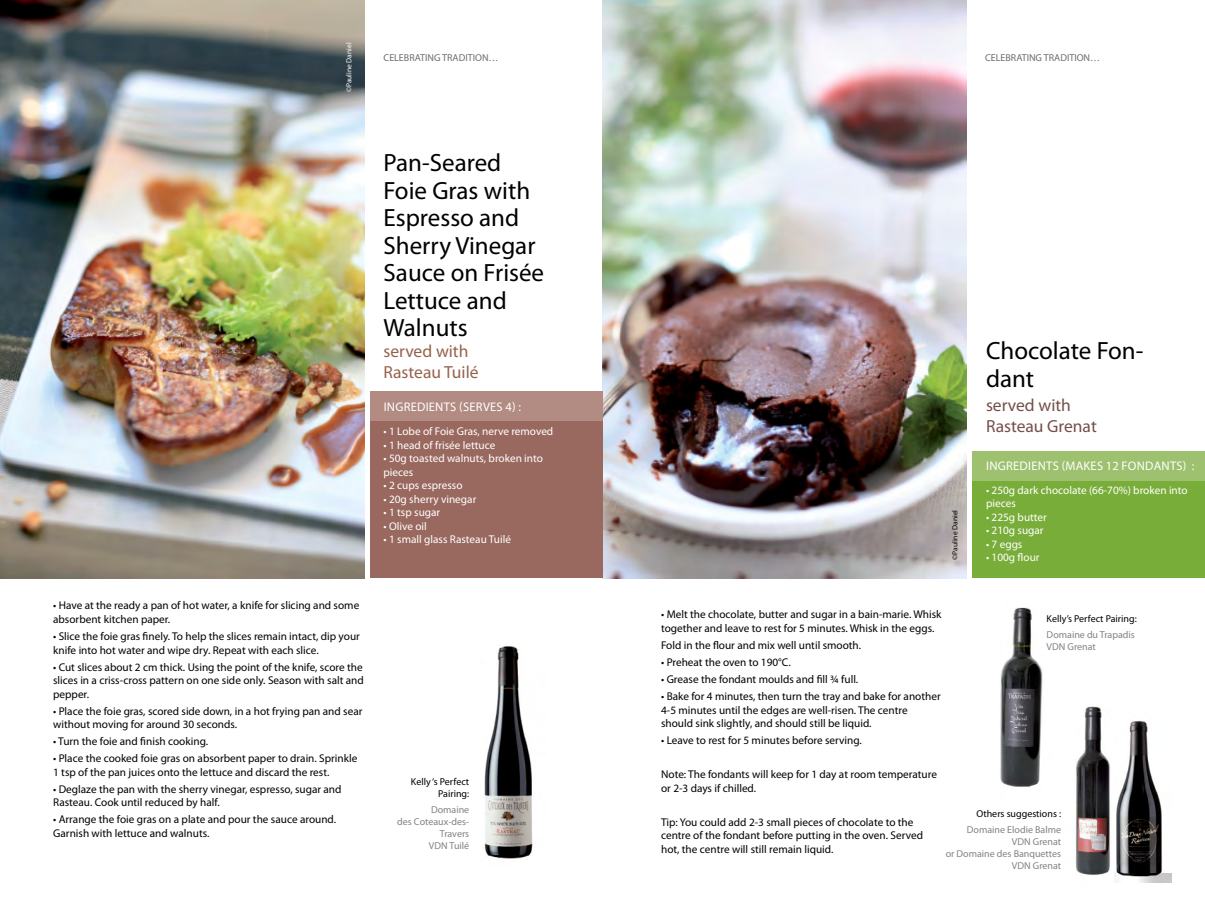
<style>
.page{position:relative;width:1205px;height:922px;background:#fff}
.page>*{position:absolute;margin:0;border:0;box-sizing:border-box;transform-origin:0 0}
.t1{font:25px/27.5px "Myriad Pro";color:#000}
.t2{font:17.5px/21px "Myriad Pro";color:#744f49}
.t3{font:17.5px/21px "Myriad Pro";color:#96624a}
.t4{font:12.5px "Myriad Pro";letter-spacing:.02em;color:#fff}
.t5{font:11.25px/13.5px "Myriad Pro";color:#000}
.t6{font:11.25px/13.5px "Myriad Pro";color:#fff}
.t7{font:10px/12px "Myriad Pro";color:#808285;text-align:right}
.t8{font:10px/12px "Myriad Pro";color:#000;text-align:right}
.t9{font:10px "Myriad Pro";color:#6d6e71}
.t10{font:7.5px "Myriad Pro";color:#000}
.t11{font:7.5px "Myriad Pro";color:#fff}
</style>
<div class="page">
<img style="left:602px;top:0;width:364px;height:578px">
<div style="left:972px;top:460px;width:233px;height:118px;background:#79ad39"></div>
<div style="left:972px;top:451px;width:233px;height:29px;background:#9dc16e"></div>
<img style="left:1000px;top:607px;width:43px;height:180px">
<img style="left:1075px;top:706px;width:35px;height:169px">
<img style="left:1114px;top:721px;width:57px;height:161px">
<img style="left:0;top:0;width:364px;height:578px">
<div style="left:370px;top:391px;width:232px;height:186px;background:#99685f"></div>
<div style="left:370px;top:391px;width:232px;height:30px;background:#b28b82"></div>
<img style="left:484px;top:646px;width:49px;height:213px">
<p class="t11" style="left:344px;top:92px;width:51px;rotate:-90deg">©Pauline Daniel</p>
<p class="t9" style="left:383px;top:51px;width:117px">CELEBRATING TRADITION…</p>
<h1 class="t1" style="left:383px;top:149px;width:162px">Pan-Seared<br>Foie Gras with<br>Espresso and<br>Sherry Vinegar<br>Sauce on Frisée<br>Lettuce and<br>Walnuts</h1>
<h2 class="t3" style="left:383px;top:340px;width:97px">served with<br>Rasteau Tuilé</h2>
<p class="t4" style="left:384px;top:399px;width:139px">INGREDIENTS (SERVES 4) :</p>
<p class="t6" style="left:383px;top:424px;width:171px">• 1 Lobe of Foie Gras, nerve removed</p>
<p class="t6" style="left:383px;top:438px;width:113px">• 1 head of frisée lettuce</p>
<p class="t6" style="left:383px;top:451px;width:161px">• 50g toasted walnuts, broken into pieces</p>
<p class="t6" style="left:383px;top:478px;width:80px">• 2 cups espresso</p>
<p class="t6" style="left:383px;top:492px;width:94px">• 20g sherry vinegar</p>
<p class="t6" style="left:383px;top:505px;width:58px">• 1 tsp sugar</p>
<p class="t6" style="left:383px;top:519px;width:45px">• Olive oil</p>
<p class="t6" style="left:383px;top:532px;width:129px">• 1 small glass Rasteau Tuilé</p>
<p class="t5" style="left:53px;top:598px;width:308px">• Have at the ready a pan of hot water, a knife for slicing and some absorbent kitchen paper.</p>
<p class="t5" style="left:53px;top:629px;width:308px">• Slice the foie gras finely. To help the slices remain intact, dip your knife into hot water and wipe dry. Repeat with each slice.</p>
<p class="t5" style="left:53px;top:659px;width:312px;text-align:justify">• Cut slices about 2 cm thick. Using the point of the knife, score the slices in a criss-cross pattern on one side only. Season with salt and pepper.</p>
<p class="t5" style="left:53px;top:703px;width:311px">• Place the foie gras, scored side down, in a hot frying pan and sear without moving for around 30 seconds.</p>
<p class="t5" style="left:53px;top:734px;width:157px">• Turn the foie and finish cooking.</p>
<p class="t5" style="left:53px;top:751px;width:306px">• Place the cooked foie gras on absorbent paper to drain. Sprinkle<br>1 tsp of the pan juices onto the lettuce and discard the rest.</p>
<p class="t5" style="left:53px;top:782px;width:290px">• Deglaze the pan with the sherry vinegar, espresso, sugar and<br>Rasteau. Cook until reduced by half.</p>
<p class="t5" style="left:53px;top:812px;width:284px">• Arrange the foie gras on a plate and pour the sauce around.<br>Garnish with lettuce and walnuts.</p>
<p class="t8" style="left:411px;top:775px;width:60px">Kelly ‘s Perfect<br>Pairing:</p>
<p class="t7" style="left:397px;top:803px;width:74px">Domaine<br>des Coteaux-des-<br>Travers<br>VDN Tuilé</p>
<p class="t9" style="left:985px;top:51px;width:117px">CELEBRATING TRADITION…</p>
<p class="t10" style="left:950px;top:559px;width:51px;rotate:-90deg">©Pauline Daniel</p>
<h1 class="t1" style="left:986px;top:336px;width:159px">Chocolate Fon&shy;dant</h1>
<h2 class="t2" style="left:986px;top:394px;width:112px">served with<br>Rasteau Grenat</h2>
<p class="t4" style="left:986px;top:457px;width:8px">ingredients</p>
<p class="t4" style="left:1062px;top:457px;width:13px">(makes</p>
<p class="t4" style="left:1106px;top:457px;width:25px">12 fondants</p>
<p class="t4" style="left:1183px;top:457px;width:13px">) :</p>
<p class="t6" style="left:986px;top:483px;width:203px">• 250g dark chocolate (66-70%) broken into pieces</p>
<p class="t6" style="left:986px;top:510px;width:62px">• 225g butter</p>
<p class="t6" style="left:986px;top:523px;width:59px">• 210g sugar</p>
<p class="t6" style="left:986px;top:537px;width:38px">• 7 eggs</p>
<p class="t6" style="left:986px;top:550px;width:55px">• 100g flour</p>
<p class="t5" style="left:661px;top:607px;width:282px">• Melt the chocolate, butter and sugar in a bain-marie. Whisk together and leave to rest for 5 minutes. Whisk in the eggs.</p>
<p class="t5" style="left:661px;top:638px;width:202px">Fold in the flour and mix well until smooth.</p>
<p class="t5" style="left:661px;top:655px;width:131px">• Preheat the oven to 190°C.</p>
<p class="t5" style="left:661px;top:672px;width:199px">• Grease the fondant moulds and fill ¾ full.</p>
<p class="t5" style="left:661px;top:689px;width:281px">• Bake for 4 minutes, then turn the tray and bake for another<br>4-5 minutes until the edges are well-risen. The centre should sink slightly, and should still be liquid.</p>
<p class="t5" style="left:661px;top:733px;width:202px">• Leave to rest for 5 minutes before serving.</p>
<p class="t5" style="left:661px;top:767px;width:277px">Note: The fondants will keep for 1 day at room temperature or 2-3 days if chilled.</p>
<p class="t5" style="left:661px;top:815px;width:263px">Tip: You could add 2-3 small pieces of chocolate to the centre of the fondant before putting in the oven. Served hot, the centre will still remain liquid.</p>
<p class="t8" style="left:1046px;top:612px;width:92px">Kelly’s Perfect Pairing:</p>
<p class="t7" style="left:1046px;top:628px;width:90px;text-align:left">Domaine du Trapadis<br>VDN Grenat</p>
<p class="t8" style="left:976px;top:807px;width:86px">Others suggestions :</p>
<p class="t7" style="left:945px;top:823px;width:117px">Domaine Elodie Balme<br>VDN Grenat<br>or Domaine des Banquettes<br>VDN Grenat</p>
</div>
